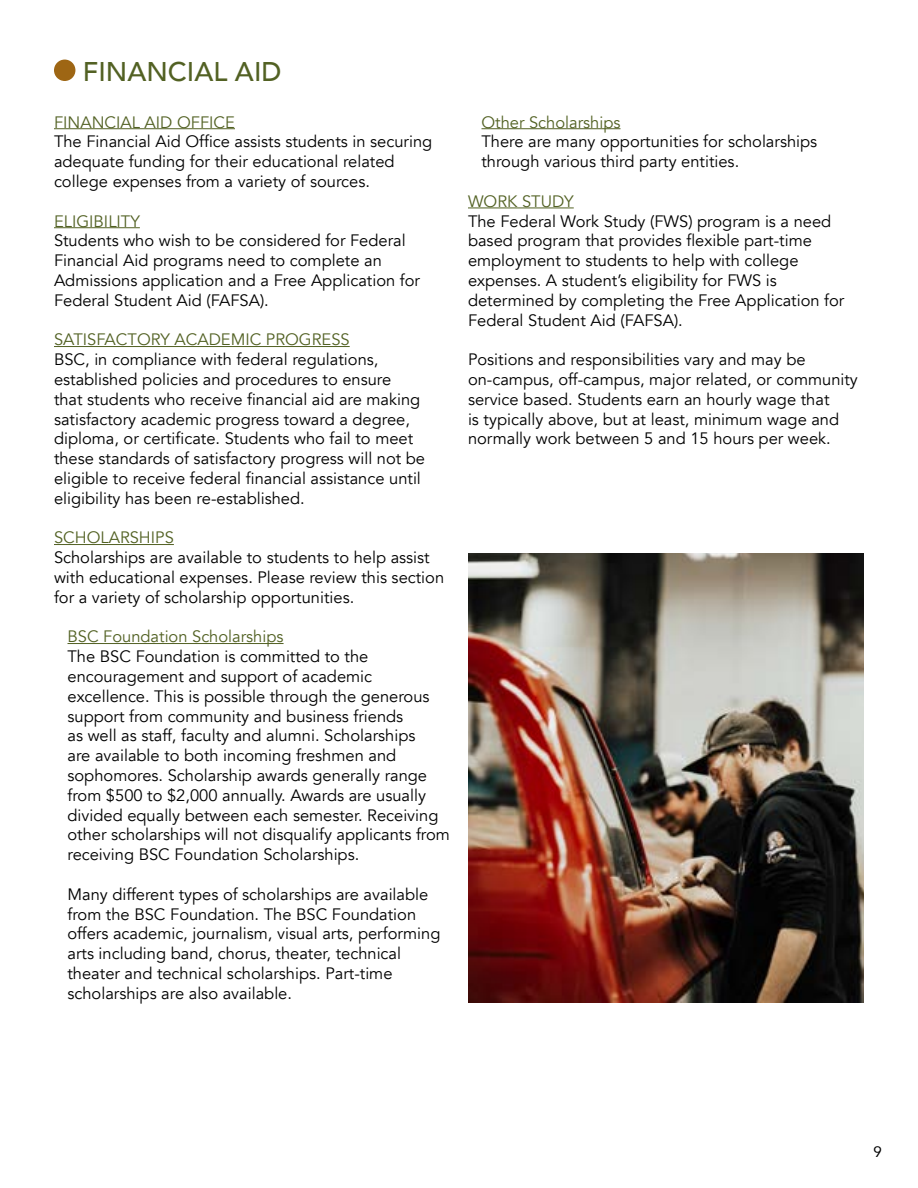
<style>
.page{position:relative;width:918px;height:1188px;background:#fff}
.page>*{position:absolute;margin:0;border:0;box-sizing:border-box;transform-origin:0 0}
.t1{font:500 27px "Avenir";color:#526123}
.t2{font:16.5px/19.8px "Avenir";color:#000}
.t3{font:16.5px "Avenir";color:#526123}
.t4{font:15px "Avenir";color:#000}
</style>
<div class="page">
<hr style="left:54px;top:128px;width:181px;height:1px;background:#526123">
<hr style="left:54px;top:227px;width:86px;height:1px;background:#526123">
<hr style="left:54px;top:346px;width:296px;height:1px;background:#526123">
<hr style="left:54px;top:544px;width:120px;height:1px;background:#526123">
<hr style="left:68px;top:643px;width:216px;height:1px;background:#526123">
<hr style="left:482px;top:128px;width:139px;height:1px;background:#526123">
<hr style="left:468px;top:208px;width:106px;height:1px;background:#526123">
<div style="left:54px;top:60px;width:21px;height:21px;background:#9e6614;border-radius:50%"></div>
<img style="left:468px;top:554px;width:396px;height:448px">
<h1 class="t1" style="left:83px;top:48px;width:200px">FINANCIAL AID</h1>
<p class="t3" style="left:54px;top:112px;width:183px">FINANCIAL AID OFFICE</p>
<p class="t2" style="left:54px;top:132px;width:380px">The Financial Aid Office assists students in securing adequate funding for their educational related college expenses from a variety of sources.</p>
<p class="t3" style="left:54px;top:211px;width:87px">ELIGIBILITY</p>
<p class="t2" style="left:54px;top:231px;width:368px">Students who wish to be considered for Federal Financial Aid programs need to complete an Admissions application and a Free Application for Federal Student Aid (FAFSA).</p>
<p class="t3" style="left:54px;top:330px;width:297px">SATISFACTORY ACADEMIC PROGRESS</p>
<p class="t2" style="left:54px;top:350px;width:373px">BSC, in compliance with federal regulations, established policies and procedures to ensure<br>that students who receive financial aid are making satisfactory academic progress toward a degree, diploma, or certificate. Students who fail to meet these standards of satisfactory progress will not be eligible to receive federal financial assistance until eligibility has been re-established.</p>
<p class="t3" style="left:54px;top:528px;width:121px">SCHOLARSHIPS</p>
<p class="t2" style="left:54px;top:548px;width:392px">Scholarships are available to students to help assist with educational expenses. Please review this section for a variety of scholarship opportunities.</p>
<p class="t3" style="left:67px;top:627px;width:218px">BSC Foundation Scholarships</p>
<p class="t2" style="left:67px;top:647px;width:384px">The BSC Foundation is committed to the encouragement and support of academic excellence. This is possible through the generous support from community and business friends<br>as well as staff, faculty and alumni. Scholarships<br>are available to both incoming freshmen and sophomores. Scholarship awards generally range from $500 to $2,000 annually. Awards are usually divided equally between each semester. Receiving other scholarships will not disqualify applicants from receiving BSC Foundation Scholarships.</p>
<p class="t2" style="left:67px;top:884px;width:375px">Many different types of scholarships are available from the BSC Foundation. The BSC Foundation offers academic, journalism, visual arts, performing arts including band, chorus, theater, technical theater and technical scholarships. Part-time scholarships are also available.</p>
<p class="t3" style="left:482px;top:112px;width:141px">Other Scholarships</p>
<p class="t2" style="left:482px;top:132px;width:337px">There are many opportunities for scholarships through various third party entities.</p>
<p class="t3" style="left:468px;top:191px;width:107px">WORK STUDY</p>
<p class="t2" style="left:468px;top:211px;width:378px">The Federal Work Study (FWS) program is a need based program that provides flexible part-time employment to students to help with college expenses. A student’s eligibility for FWS is determined by completing the Free Application for Federal Student Aid (FAFSA).</p>
<p class="t2" style="left:468px;top:350px;width:391px">Positions and responsibilities vary and may be on-campus, off-campus, major related, or community service based. Students earn an hourly wage that<br>is typically above, but at least, minimum wage and normally work between 5 and 15 hours per week.</p>
<p class="t4" style="left:874px;top:1139px;width:10px">9</p>
</div>
